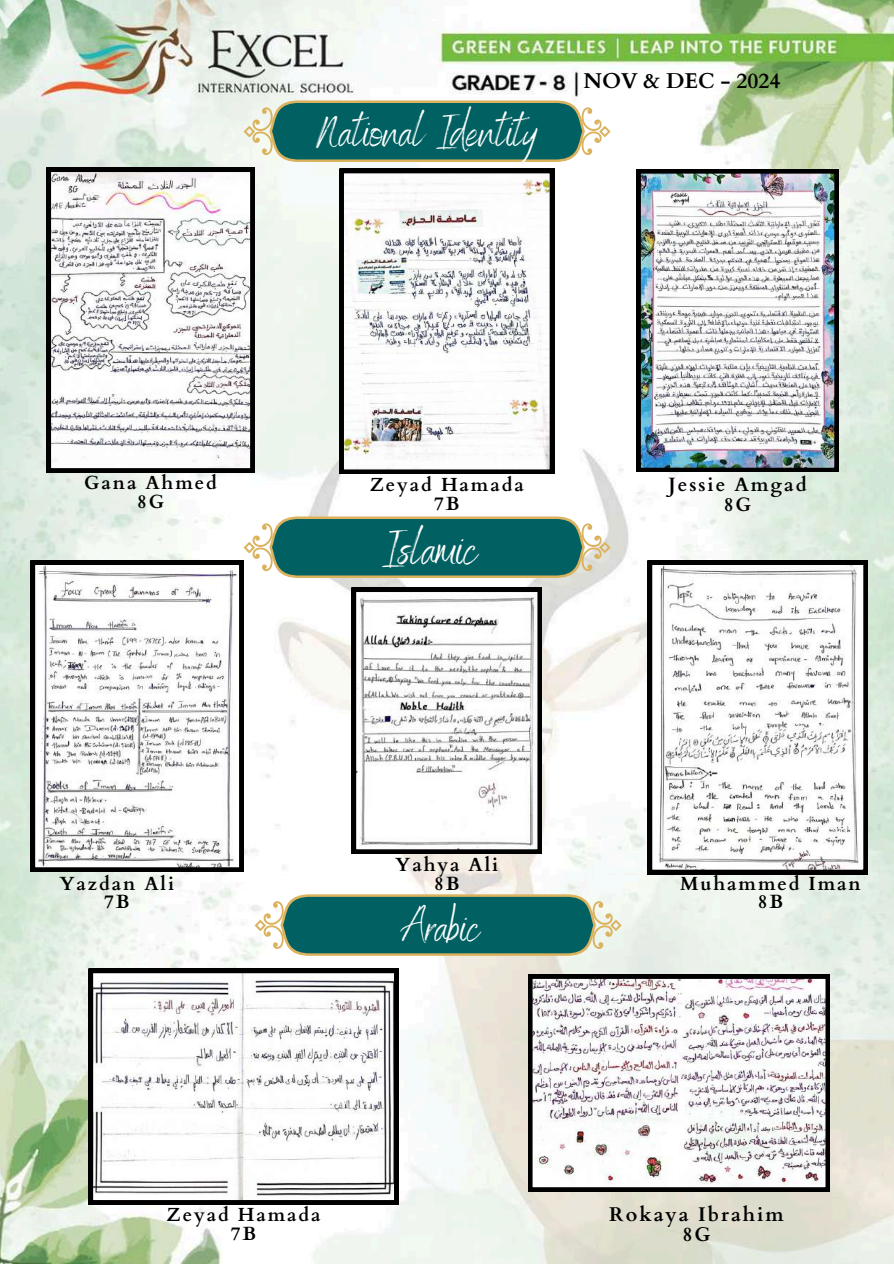
<style>
.page{position:relative;width:894px;height:1264px;background:#fff}
.page>*{position:absolute;margin:0;border:0;box-sizing:border-box;transform-origin:0 0}
.t1{font:49.05px "Benedict";color:#fdfefd}
.t2{font:45.45px "Benedict";color:#fdfefd}
.t3{font:700 21.45px "Cardo";color:#000}
.t4{font:700 19.8px/19.8px "Cardo";letter-spacing:.1em;color:#000;text-align:center}
.t5{font:700 19.35px/19.4px "Cardo";letter-spacing:.1em;color:#000;text-align:center}
.t6{font:700 19.05px/19px "Cardo";letter-spacing:.1em;color:#000;text-align:center}
</style>
<div class="page">
<img style="left:0;top:0;width:893px;height:1263px">
<img style="left:636px;top:169px;width:202px;height:303px">
<svg style="left:47px;top:167px;width:207px;height:305px"></svg>
<svg style="left:339px;top:169px;width:215px;height:305px"></svg>
<svg style="left:31px;top:560px;width:212px;height:311px"></svg>
<svg style="left:647px;top:560px;width:220px;height:314px"></svg>
<svg style="left:254px;top:894px;width:367px;height:62px"></svg>
<svg style="left:243px;top:516px;width:367px;height:62px"></svg>
<svg style="left:243px;top:100px;width:367px;height:62px"></svg>
<svg style="left:351px;top:587px;width:191px;height:266px"></svg>
<svg style="left:89px;top:968px;width:309px;height:236px"></svg>
<svg style="left:528px;top:974px;width:301px;height:217px"></svg>
<h2 class="t2" style="left:316px;top:103px;width:223px">National Identity</h2>
<p class="t3" style="left:583px;top:67px;width:198px">NOV &amp; DEC - 2024</p>
<p class="t6" style="left:84px;top:474px;width:134px">Gana Ahmed<br>8G</p>
<p class="t6" style="left:369px;top:475px;width:155px">Zeyad Hamada<br>7B</p>
<h1 class="t1" style="left:382px;top:518px;width:96px">Islamic</h1>
<p class="t5" style="left:668px;top:475px;width:140px">Jessie Amgad<br>8G</p>
<p class="t6" style="left:395px;top:856px;width:105px;line-height:18px">Yahya Ali<br>8B</p>
<p class="t6" style="left:59px;top:874px;width:116px;line-height:18px">Yazdan Ali<br>7B</p>
<p class="t6" style="left:679px;top:874px;width:182px;line-height:18px">Muhammed Iman<br>8B</p>
<h2 class="t2" style="left:402px;top:898px;width:78px">Arabic</h2>
<p class="t6" style="left:166px;top:1205px;width:155px">Zeyad Hamada<br>7B</p>
<p class="t4" style="left:609px;top:1204px;width:176px">Rokaya Ibrahim<br>8G</p>
</div>
